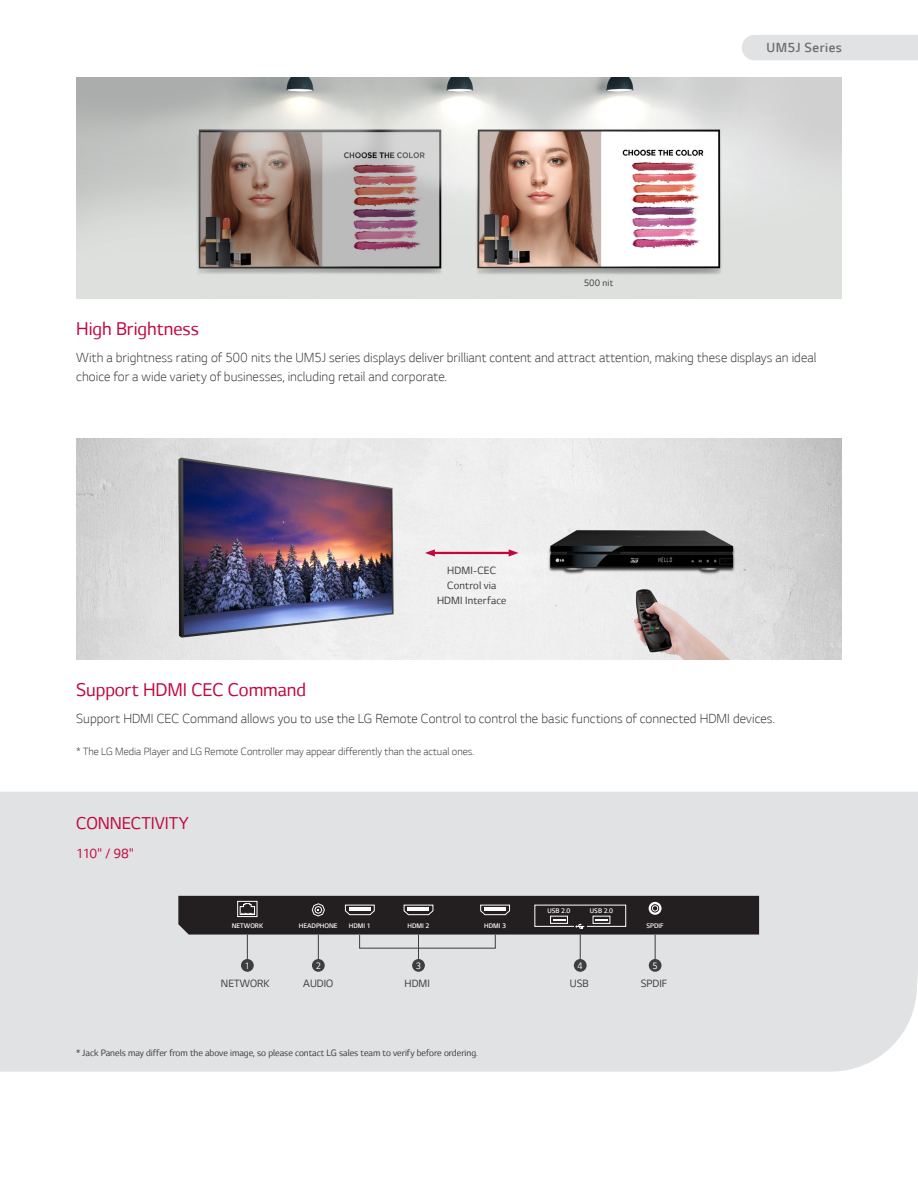
<style>
.page{position:relative;width:918px;height:1188px;background:#fff}
.page>*{position:absolute;margin:0;border:0;box-sizing:border-box;transform-origin:0 0}
.t1{font:21px "LG Smart";letter-spacing:-.005em;color:#c0073e}
.t2{font:19.5px "LG Smart";letter-spacing:.005em;color:#c0073e}
.t3{font:300 15px/19.5px "LG Smart";color:#3e3e3f}
.t4{font:300 15px "LG Smart";letter-spacing:.03em;color:#6c6d70}
.t5{font:15px "LG Smart";color:#c0073e}
.t6{font:300 12px "LG Smart";color:#3e3e3f}
.t7{font:12px "LG Smart";letter-spacing:.005em;color:#3e3e3f}
.t8{font:10.5px "LG Smart";color:#3e3e3f}
.t9{font:10.5px "LG Smart";color:#fff;scale:.95 1}
.t10{font:300 7.5px "LG Smart";color:#fff}
</style>
<div class="page">
<div style="left:0;top:792px;width:918px;height:280px;background:#e1e2e4"></div>
<img style="left:76px;top:439px;width:766px;height:221px">
<hr style="left:433px;top:552px;width:78px;height:2px;background:#c0073e">
<svg style="left:509px;top:549px;width:10px;height:8px"></svg>
<svg style="left:425px;top:549px;width:10px;height:8px"></svg>
<img style="left:76px;top:77px;width:766px;height:221px">
<div style="left:241px;top:959px;width:13px;height:13px;background:#3e3e3f;border-radius:50%"></div>
<div style="left:312px;top:959px;width:13px;height:13px;background:#3e3e3f;border-radius:50%"></div>
<div style="left:412px;top:959px;width:13px;height:13px;background:#3e3e3f;border-radius:50%"></div>
<div style="left:574px;top:959px;width:13px;height:13px;background:#3e3e3f;border-radius:50%"></div>
<div style="left:649px;top:959px;width:13px;height:13px;background:#3e3e3f;border-radius:50%"></div>
<svg style="left:178px;top:896px;width:581px;height:65px;background:#757375"></svg>
<div style="left:742px;top:35px;width:176px;height:25px;background:#e1e2e4"></div>
<p class="t1" style="left:76px;top:317px;width:124px">High Brightness</p>
<p class="t8" style="left:584px;top:277px;width:31px">500 nit</p>
<p class="t4" style="left:767px;top:40px;width:77px">UM5J Series</p>
<p class="t3" style="left:76px;top:347px;width:742px">With a brightness rating of 500 nits the UM5J series displays deliver brilliant content and attract attention, making these displays an ideal choice for a wide variety of businesses, including retail and corporate.</p>
<p class="t7" style="left:447px;top:564px;width:50px">HDMI-CEC</p>
<p class="t7" style="left:447px;top:579px;width:51px">Control via</p>
<p class="t7" style="left:437px;top:594px;width:71px">HDMI Interface</p>
<p class="t1" style="left:76px;top:678px;width:231px">Support HDMI CEC Command</p>
<p class="t3" style="left:76px;top:709px;width:700px">Support HDMI CEC Command allows you to use the LG Remote Control to control the basic functions of connected HDMI devices.</p>
<p class="t6" style="left:76px;top:745px;width:399px">* The LG Media Player and LG Remote Controller may appear differently than the actual ones.</p>
<p class="t2" style="left:76px;top:812px;width:114px">CONNECTIVITY</p>
<p class="t5" style="left:76px;top:846px;width:59px">110" / 98"</p>
<p class="t10" style="left:232px;top:922px;width:33px">NETWORK</p>
<p class="t10" style="left:299px;top:922px;width:40px">HEADPHONE</p>
<p class="t10" style="left:349px;top:922px;width:23px">HDMI 1</p>
<p class="t10" style="left:408px;top:922px;width:23px">HDMI 2</p>
<p class="t10" style="left:484px;top:922px;width:23px">HDMI 3</p>
<p class="t10" style="left:547px;top:907px;width:25px">USB 2.0</p>
<p class="t10" style="left:590px;top:907px;width:25px">USB 2.0</p>
<p class="t10" style="left:647px;top:922px;width:19px">SPDIF</p>
<p class="t9" style="left:245px;top:960px;width:7px">1</p>
<p class="t9" style="left:316px;top:960px;width:7px">2</p>
<p class="t9" style="left:416px;top:960px;width:7px">3</p>
<p class="t9" style="left:578px;top:960px;width:7px">4</p>
<p class="t9" style="left:653px;top:960px;width:7px">5</p>
<p class="t7" style="left:221px;top:976px;width:50px">NETWORK</p>
<p class="t7" style="left:405px;top:976px;width:27px">HDMI</p>
<p class="t7" style="left:570px;top:976px;width:20px">USB</p>
<p class="t7" style="left:641px;top:976px;width:28px">SPDIF</p>
<p class="t7" style="left:303px;top:976px;width:32px">AUDIO</p>
<p class="t8" style="left:76px;top:1048px;width:403px">* Jack Panels may differ from the above image, so please contact LG sales team to verify before ordering.</p>
</div>
